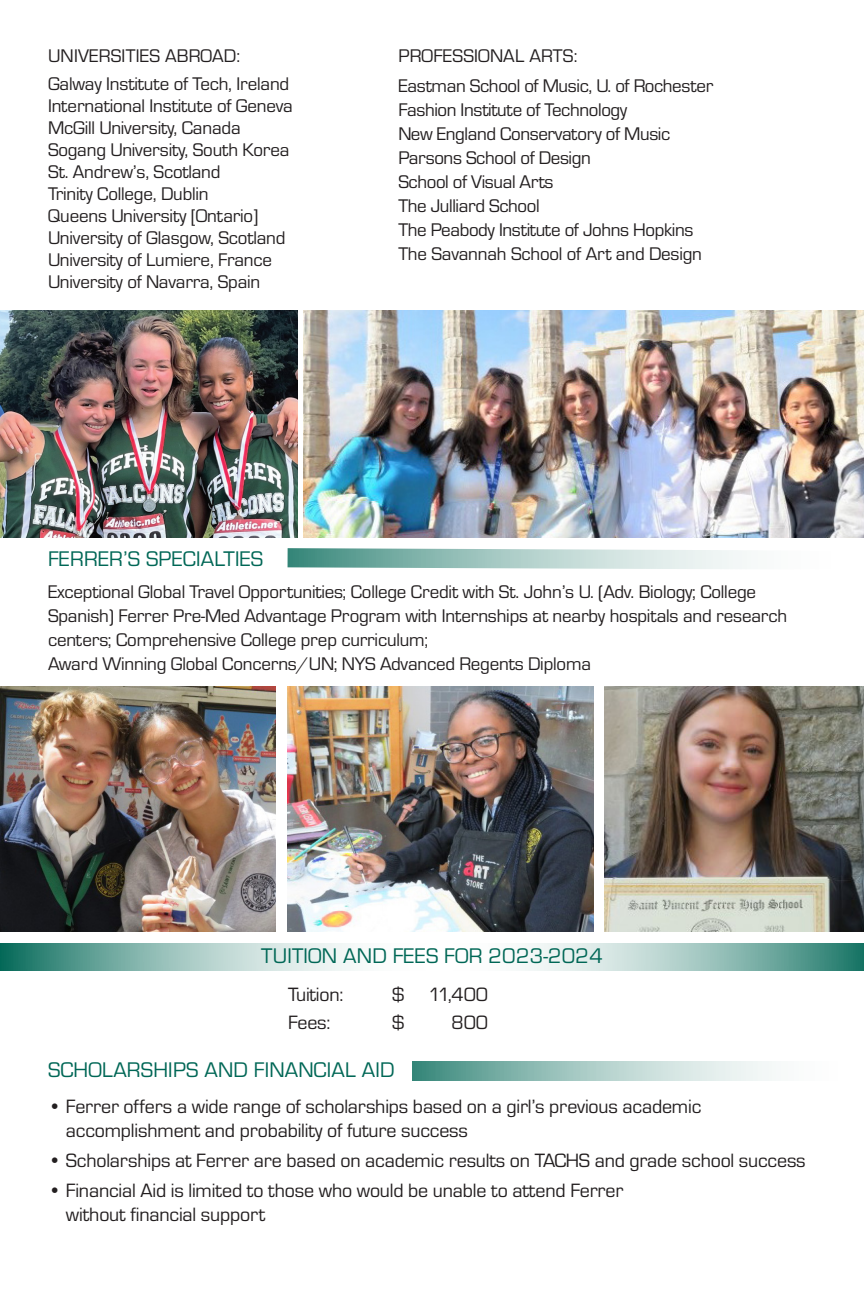
<style>
.page{position:relative;width:864px;height:1296px;background:#fff}
.page>*{position:absolute;margin:0;border:0;box-sizing:border-box;transform-origin:0 0}
.Header_green{font:22px "Eurostile EF";letter-spacing:.01em;color:#006756}
.header_shaded{font:22px "Eurostile EF";letter-spacing:.01em;color:#006756}
.Main_Body{font:20px/24px "Eurostile EF";letter-spacing:-.01em;color:#231f20}
.Main_Body-2{font:19px/24px "Eurostile EF";letter-spacing:-.01em;color:#231f20}
.Main_Body-3{font:19px "Eurostile EF";letter-spacing:.01em;color:#231f20}
</style>
<div class="page">
<svg style="left:0;top:943px;width:864px;height:28px"></svg>
<img style="left:304px;top:310px;width:560px;height:227px">
<svg style="left:288px;top:548px;width:459px;height:21px;background:#adcec8"></svg>
<img style="left:0;top:687px;width:276px;height:244px">
<svg style="left:413px;top:1061px;width:359px;height:19px;background:#a6c9c3"></svg>
<img style="left:0;top:311px;width:298px;height:227px">
<img style="left:605px;top:687px;width:259px;height:244px">
<img style="left:288px;top:687px;width:305px;height:244px">
<p class="Main_Body-3" style="left:48px;top:46px;width:194px">UNIVERSITIES ABROAD:</p>
<p class="Main_Body-2" style="left:48px;top:73px;width:246px;line-height:22px">Galway Institute of Tech, Ireland<br>International Institute of Geneva<br>McGill University, Canada</p>
<p class="Main_Body-2" style="left:48px;top:138px;width:243px">Sogang University, South Korea</p>
<p class="Main_Body-2" style="left:48px;top:160px;width:174px">St. Andrew’s, Scotland</p>
<p class="Main_Body-2" style="left:48px;top:182px;width:162px">Trinity College, Dublin</p>
<p class="Main_Body-2" style="left:48px;top:204px;width:212px">Queens University [Ontario]</p>
<p class="Main_Body-2" style="left:48px;top:226px;width:239px">University of Glasgow, Scotland</p>
<p class="Main_Body-2" style="left:48px;top:248px;width:226px">University of Lumiere, France</p>
<p class="Main_Body-2" style="left:48px;top:270px;width:214px">University of Navarra, Spain</p>
<p class="Main_Body-3" style="left:398px;top:46px;width:181px">PROFESSIONAL ARTS:</p>
<p class="Main_Body-2" style="left:398px;top:74px;width:316px">Eastman School of Music, U. of Rochester</p>
<p class="Main_Body-2" style="left:398px;top:98px;width:230px">Fashion Institute of Technology</p>
<p class="Main_Body-2" style="left:398px;top:122px;width:273px">New England Conservatory of Music</p>
<p class="Main_Body-2" style="left:398px;top:146px;width:194px">Parsons School of Design</p>
<p class="Main_Body-2" style="left:398px;top:170px;width:157px">School of Visual Arts</p>
<p class="Main_Body-2" style="left:398px;top:194px;width:143px">The Julliard School</p>
<p class="Main_Body-2" style="left:398px;top:218px;width:305px">The Peabody Institute of Johns Hopkins<br>The Savannah School of Art and Design</p>
<p class="header_shaded" style="left:48px;top:547px;width:217px">FERRER’S SPECIALTIES</p>
<p class="Main_Body-2" style="left:48px;top:580px;width:741px">Exceptional Global Travel Opportunities; College Credit with St. John’s U. (Adv. Biology; College Spanish) Ferrer Pre-Med Advantage Program with Internships at nearby hospitals and research centers; Comprehensive College prep curriculum;<br>Award Winning Global Concerns/UN; NYS Advanced Regents Diploma</p>
<p class="Header_green" style="left:261px;top:944px;width:343px">TUITION AND FEES FOR 2023-2024</p>
<p class="Main_Body" style="left:288px;top:983px;width:57px">Tuition:</p>
<p class="Main_Body" style="left:392px;top:983px;width:97px">$ 11,400</p>
<p class="Main_Body" style="left:288px;top:1011px;width:44px">Fees:</p>
<p class="Main_Body" style="left:392px;top:1011px;width:14px">$</p>
<p class="Main_Body" style="left:452px;top:1011px;width:38px">800</p>
<p class="Header_green" style="left:48px;top:1058px;width:348px">SCHOLARSHIPS AND FINANCIAL AID</p>
<p class="Main_Body" style="left:66px;top:1095px;width:637px;text-indent:-18px">• Ferrer offers a wide range of scholarships based on a girl’s previous academic accomplishment and probability of future success</p>
<p class="Main_Body" style="left:48px;top:1149px;width:759px">• Scholarships at Ferrer are based on academic results on TACHS and grade school success</p>
<p class="Main_Body" style="left:66px;top:1179px;width:559px;text-indent:-18px">• Financial Aid is limited to those who would be unable to attend Ferrer without financial support</p>
</div>
